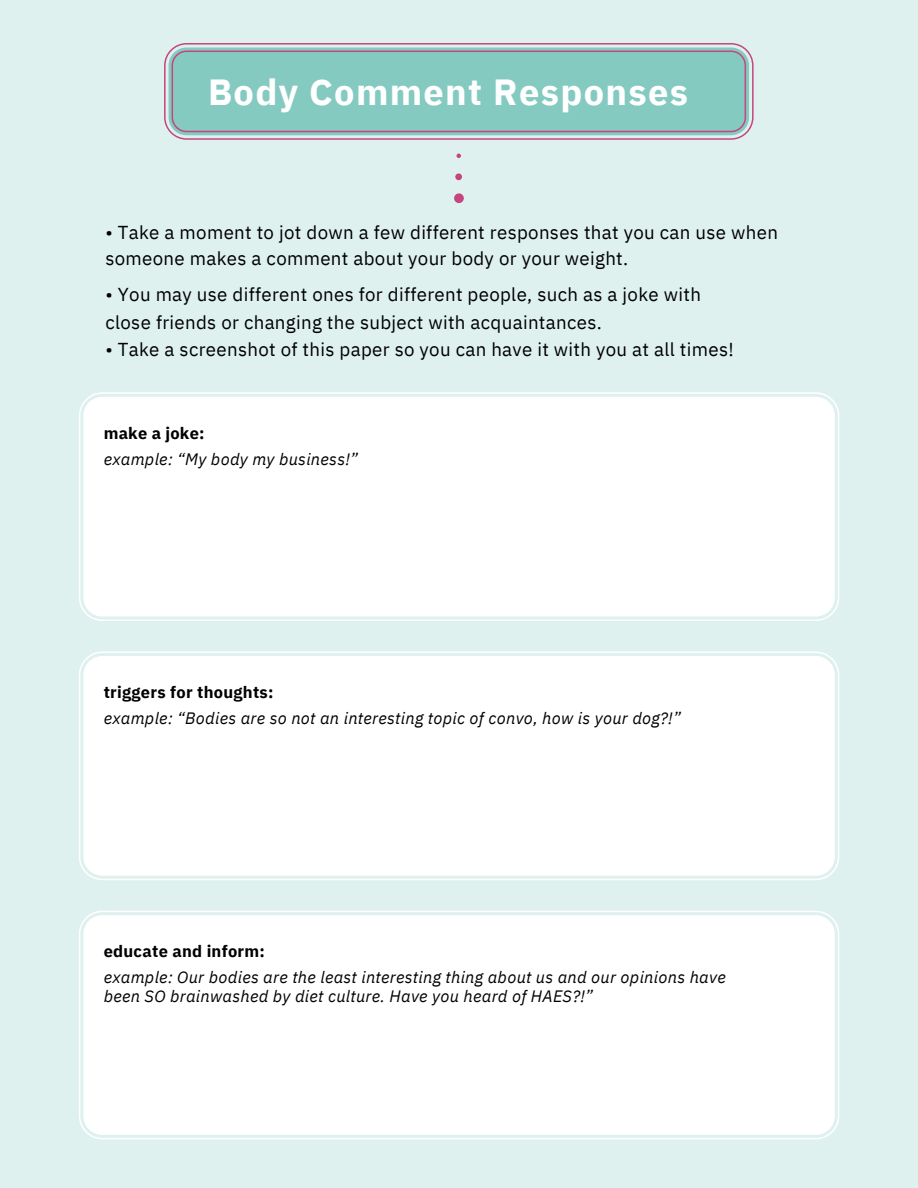
<style>
.page{position:relative;width:918px;height:1188px;background:#def1ee}
.page>*{position:absolute;margin:0;border:0;box-sizing:border-box;transform-origin:0 0}
.t1{font:700 36.3px "IBM Plex Sans";letter-spacing:.035em;color:#fff}
.t2{font:18.75px "IBM Plex Sans";letter-spacing:.015em;color:#000}
.t3{font:italic 16.5px "IBM Plex Sans";letter-spacing:.015em;color:#000}
.t4{font:700 16.5px "IBM Plex Sans";letter-spacing:.015em;color:#000}
</style>
<div class="page">
<div style="left:79px;top:392px;width:760px;height:229px;background:#fff"></div>
<div style="left:79px;top:651px;width:760px;height:229px;background:#fff"></div>
<div style="left:79px;top:911px;width:760px;height:228px;background:#fff"></div>
<svg style="left:164px;top:43px;width:590px;height:97px;background:#90c3c0"></svg>
<div style="left:454px;top:193px;width:10px;height:10px;background:#c64580;border-radius:50%"></div>
<div style="left:455px;top:173px;width:7px;height:7px;background:#c64580;border-radius:50%"></div>
<svg style="left:457px;top:154px;width:4px;height:4px"></svg>
<p class="t1" style="left:208px;top:68px;width:482px">Body Comment Responses</p>
<p class="t2" style="left:105px;top:220px;width:674px">• Take a moment to jot down a few different responses that you can use when</p>
<p class="t2" style="left:105px;top:246px;width:524px">someone makes a comment about your body or your weight.</p>
<p class="t2" style="left:105px;top:282px;width:597px">• You may use different ones for different people, such as a joke with</p>
<p class="t2" style="left:105px;top:310px;width:498px">close friends or changing the subject with acquaintances.</p>
<p class="t2" style="left:105px;top:337px;width:630px">• Take a screenshot of this paper so you can have it with you at all times!</p>
<p class="t4" style="left:104px;top:422px;width:103px">make a joke:</p>
<p class="t3" style="left:104px;top:448px;width:256px">example: “My body my business!”</p>
<p class="t4" style="left:104px;top:681px;width:171px">triggers for thoughts:</p>
<p class="t3" style="left:104px;top:707px;width:579px">example: “Bodies are so not an interesting topic of convo, how is your dog?!”</p>
<p class="t4" style="left:104px;top:940px;width:163px">educate and inform:</p>
<p class="t3" style="left:104px;top:966px;width:624px">example: Our bodies are the least interesting thing about us and our opinions have</p>
<p class="t3" style="left:104px;top:985px;width:491px">been SO brainwashed by diet culture. Have you heard of HAES?!”</p>
</div>
